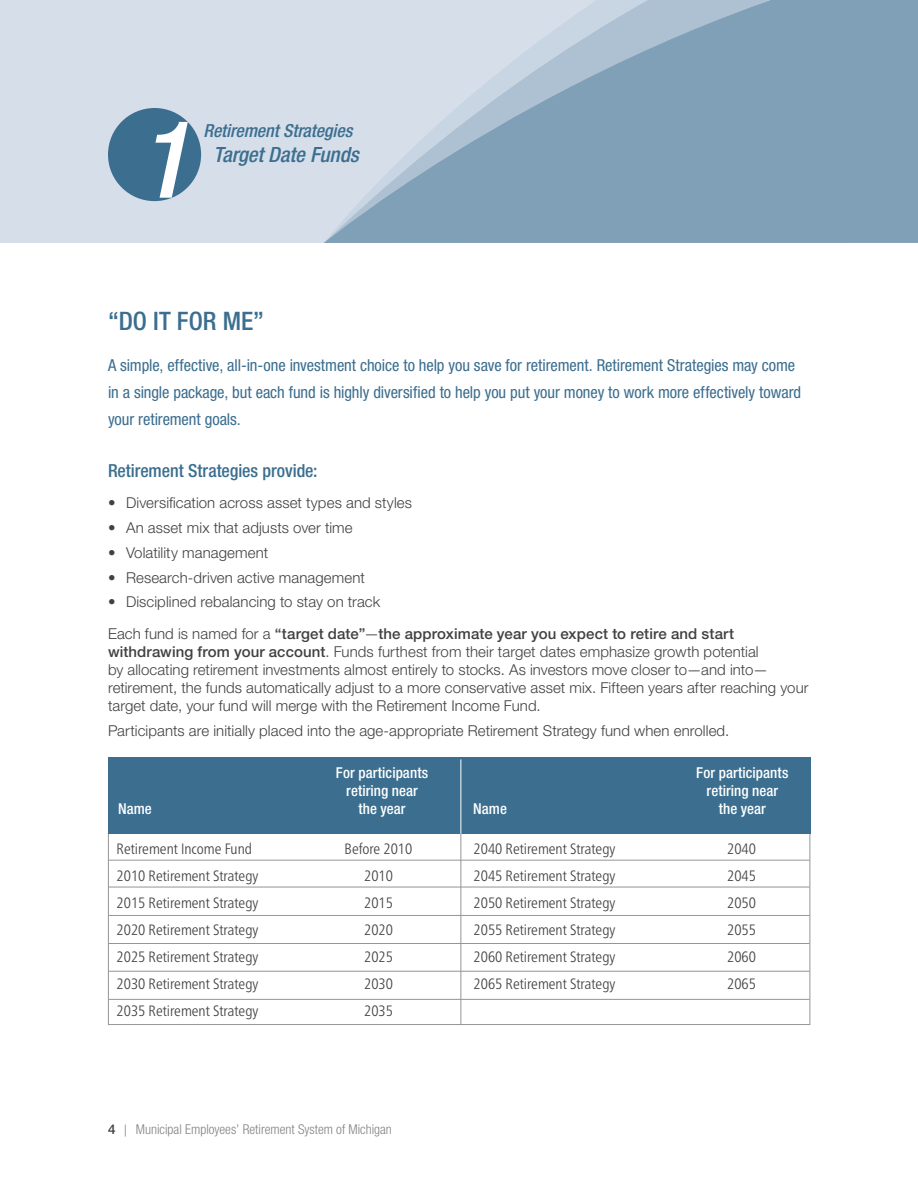
<style>
.page{position:relative;width:918px;height:1188px;background:#fff}
.page>*{position:absolute;margin:0;border:0;box-sizing:border-box;transform-origin:0 0}
.t1{font:500 condensed 25.5px "Helvetica Neue LT Std";color:#3b6e8f}
.t2{font:italic 500 condensed 21px "Helvetica Neue LT Std";letter-spacing:-.005em;color:#3b6e8f}
.t3{font:500 condensed 18px "Helvetica Neue LT Std";letter-spacing:-.005em;color:#3b6e8f}
.t4{font:italic 500 condensed 18px "Helvetica Neue LT Std";letter-spacing:-.005em;color:#3b6e8f}
.t5{font:condensed 16.5px/27px "Helvetica Neue LT Std";letter-spacing:-.005em;color:#3b6e8f}
.t6{font:300 15px/18px "Helvetica Neue LT Std";letter-spacing:.005em;color:#414042}
.t7{font:300 condensed 15px "Frutiger Neue LT Pro";color:#414042}
.t8{font:500 condensed 15px/18px "Helvetica Neue LT Std";letter-spacing:.005em;color:#fff;text-align:center}
.t9{font:300 condensed 13.5px "Helvetica Neue LT Std";color:#808285}
.s1{font-weight:500}
.s2{font-weight:500;font-stretch:normal;color:#414042}
.s3{font-family:"Frutiger Neue LT Pro";font-stretch:normal;font-size:12px}
</style>
<div class="page">
<div style="left:0;top:0;width:918px;height:243px;background:#d5dee9"></div>
<div style="left:108px;top:108px;width:93px;height:93px;background:#3b6e8f;border-radius:50%"></div>
<svg style="left:155px;top:122px;width:33px;height:76px"></svg>
<svg style="left:324px;top:0;width:594px;height:243px;fill:#80a0b7"></svg>
<div style="left:108px;top:833px;width:702px;height:192px;border:1px solid #939598"></div>
<div style="left:108px;top:757px;width:702px;height:77px;background:#3b6e8f"></div>
<hr style="left:109px;top:860px;width:701px;height:1px;background:#939598">
<hr style="left:109px;top:887px;width:701px;height:1px;background:#939598">
<hr style="left:109px;top:915px;width:701px;height:1px;background:#939598">
<hr style="left:109px;top:943px;width:701px;height:1px;background:#939598">
<hr style="left:109px;top:971px;width:701px;height:1px;background:#939598">
<hr style="left:460px;top:834px;width:1px;height:191px;background:#939598">
<hr style="left:460px;top:759px;width:1px;height:75px;background:#fff">
<hr style="left:109px;top:999px;width:701px;height:1px;background:#939598">
<p class="t4" style="left:203px;top:120px;width:151px">Retirement Strategies</p>
<h2 class="t2" style="left:213px;top:142px;width:147px">Target Date Funds</h2>
<h1 class="t1" style="left:108px;top:306px;width:157px">“DO IT FOR ME”</h1>
<p class="t5" style="left:108px;top:351px;width:695px">A simple, effective, all-in-one investment choice to help you save for retirement. Retirement Strategies may come in a single package, but each fund is highly diversified to help you put your money to work more effectively toward your retirement goals.</p>
<p class="t3" style="left:108px;top:460px;width:211px">Retirement Strategies provide:</p>
<p class="t6" style="left:108px;top:494px;width:306px">• Diversification across asset types and styles</p>
<p class="t6" style="left:108px;top:518px;width:246px">• An asset mix that adjusts over time</p>
<p class="t6" style="left:108px;top:543px;width:162px">• Volatility management</p>
<p class="t6" style="left:108px;top:568px;width:258px">• Research-driven active management</p>
<p class="t6" style="left:108px;top:586px;width:628px;line-height:31.5px">• Disciplined rebalancing to stay on track<br>Each fund is named for a <span class="s1">“target date”</span>—<span class="s1">the approximate year you expect to retire and start</span></p>
<p class="t6" style="left:108px;top:642px;width:702px"><span class="s1">withdrawing from your account</span>. Funds furthest from their target dates emphasize growth potential<br>by allocating retirement investments almost entirely to stocks. As investors move closer to—and into— retirement, the funds automatically adjust to a more conservative asset mix. Fifteen years after reaching your target date, your fund will merge with the Retirement Income Fund.</p>
<p class="t6" style="left:108px;top:721px;width:623px">Participants are initially placed into the age-appropriate Retirement Strategy fund when enrolled.</p>
<p class="t8" style="left:336px;top:763px;width:94px">For participants retiring near the year</p>
<p class="t8" style="left:696px;top:763px;width:94px">For participants retiring near the year</p>
<p class="t8" style="left:118px;top:799px;width:35px">Name</p>
<p class="t8" style="left:473px;top:799px;width:35px">Name</p>
<p class="t7" style="left:117px;top:840px;width:137px">Retirement Income Fund</p>
<p class="t7" style="left:345px;top:840px;width:69px">Before 2010</p>
<p class="t7" style="left:474px;top:840px;width:143px">2040 Retirement Strategy</p>
<p class="t7" style="left:727px;top:840px;width:30px">2040</p>
<p class="t7" style="left:117px;top:867px;width:143px">2010 Retirement Strategy</p>
<p class="t7" style="left:364px;top:867px;width:30px">2010</p>
<p class="t7" style="left:474px;top:867px;width:143px">2045 Retirement Strategy</p>
<p class="t7" style="left:727px;top:867px;width:30px">2045</p>
<p class="t7" style="left:117px;top:894px;width:143px">2015 Retirement Strategy</p>
<p class="t7" style="left:364px;top:894px;width:30px">2015</p>
<p class="t7" style="left:474px;top:894px;width:143px">2050 Retirement Strategy</p>
<p class="t7" style="left:727px;top:894px;width:30px">2050</p>
<p class="t7" style="left:117px;top:921px;width:143px">2020 Retirement Strategy</p>
<p class="t7" style="left:364px;top:921px;width:30px">2020</p>
<p class="t7" style="left:474px;top:921px;width:143px">2055 Retirement Strategy</p>
<p class="t7" style="left:727px;top:921px;width:30px">2055</p>
<p class="t7" style="left:117px;top:948px;width:143px">2025 Retirement Strategy</p>
<p class="t7" style="left:364px;top:948px;width:30px">2025</p>
<p class="t7" style="left:474px;top:948px;width:143px">2060 Retirement Strategy</p>
<p class="t7" style="left:727px;top:948px;width:30px">2060</p>
<p class="t7" style="left:117px;top:975px;width:143px">2030 Retirement Strategy</p>
<p class="t7" style="left:364px;top:975px;width:30px">2030</p>
<p class="t7" style="left:474px;top:975px;width:143px">2065 Retirement Strategy</p>
<p class="t7" style="left:727px;top:975px;width:30px">2065</p>
<p class="t7" style="left:117px;top:1002px;width:143px">2035 Retirement Strategy</p>
<p class="t7" style="left:364px;top:1002px;width:30px">2035</p>
<p class="t9" style="left:108px;top:1121px;width:285px"><span class="s2">4</span> <span class="s3">|</span> Municipal Employees’ Retirement System of Michigan</p>
</div>
